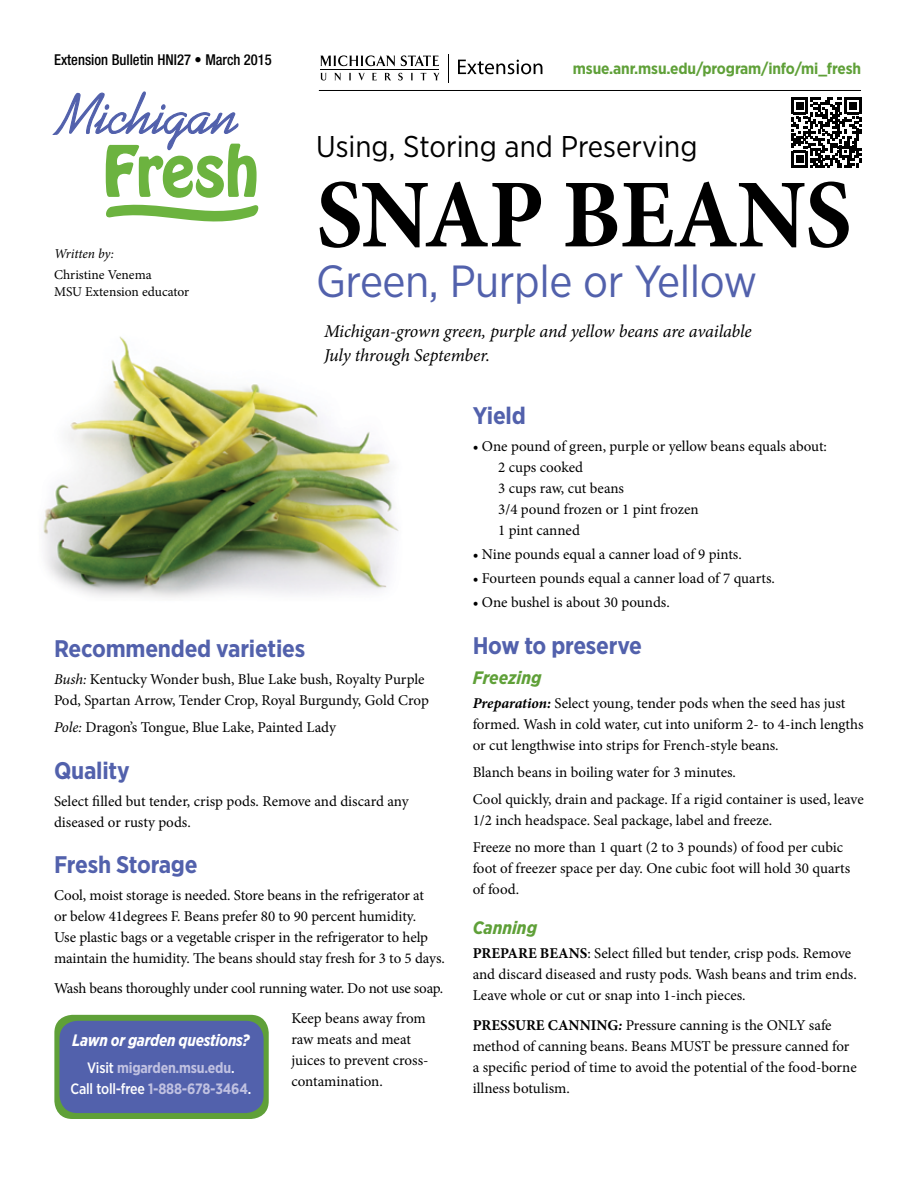
<style>
.page{position:relative;width:918px;height:1188px;background:#fff}
.page>*{position:absolute;margin:0;border:0;box-sizing:border-box;transform-origin:0 0}
.t1{font:700 97.5px "Minion Pro";letter-spacing:-.01em;color:#000;scale:.95 1}
.t2{font:45px "Gotham Narrow";letter-spacing:-.01em;color:#5261ac}
.t3{font:30px "Gotham Narrow";color:#000}
.t4{font:700 24px "Gotham Narrow";letter-spacing:-.01em;color:#5261ac}
.t5{font:italic 18px/24px "Minion Pro";letter-spacing:-.01em;color:#000}
.t6{font:italic 700 18px "Gotham Narrow";color:#5fa038}
.t7{font:italic 700 16.5px "Gotham Narrow";letter-spacing:-.015em;color:#fff;scale:.95 1}
.t8{font:700 15.75px "Gotham Narrow";letter-spacing:-.01em;color:#5fa038}
.t9{font:15px/21px "Minion Pro";letter-spacing:-.005em;color:#000}
.t10{font:500 condensed 15px "Helvetica Neue LT Std";color:#000}
.t11{font:500 15px "Gotham Narrow";letter-spacing:-.015em;color:#fff;scale:.95 1}
.t12{font:700 15px "Gotham Narrow";letter-spacing:-.015em;color:#c0c1e1;scale:.95 1}
.t13{font:13.5px "Minion Pro";color:#000}
.t14{font:italic 13.5px "Minion Pro";letter-spacing:-.01em;color:#000}
.s1{font-style:italic}
.s2{font-weight:500;color:#fff}
.s3{font-weight:700;color:#c0c1e1}
.s4{font-weight:700;font-style:italic}
.s5{font-weight:700}
</style>
<div class="page">
<svg style="left:321px;top:73px;width:5px;height:7px"></svg>
<svg style="left:334px;top:73px;width:7px;height:8px"></svg>
<svg style="left:349px;top:73px;width:2px;height:7px"></svg>
<svg style="left:358px;top:73px;width:7px;height:8px"></svg>
<svg style="left:372px;top:73px;width:5px;height:7px"></svg>
<svg style="left:385px;top:73px;width:6px;height:7px"></svg>
<svg style="left:398px;top:73px;width:5px;height:7px"></svg>
<svg style="left:411px;top:73px;width:2px;height:7px"></svg>
<svg style="left:421px;top:73px;width:5px;height:7px"></svg>
<svg style="left:433px;top:73px;width:7px;height:7px"></svg>
<svg style="left:320px;top:55px;width:75px;height:11px"></svg>
<svg style="left:401px;top:55px;width:38px;height:11px"></svg>
<hr style="left:320px;top:69px;width:119px;height:1px;background:#000">
<svg style="left:458px;top:60px;width:84px;height:14px"></svg>
<svg style="left:448px;top:54px;width:1px;height:28px"></svg>
<hr style="left:319px;top:90px;width:542px;height:1px;background:#000">
<svg style="left:791px;top:97px;width:71px;height:71px"></svg>
<svg style="left:52px;top:91px;width:206px;height:131px"></svg>
<div style="left:54px;top:1015px;width:215px;height:104px;background:#5fa038;border-radius:18px"></div>
<div style="left:59px;top:1021px;width:205px;height:92px;background:#5261ac;border-radius:18px"></div>
<img style="left:43px;top:336px;width:356px;height:262px">
<p class="t10" style="left:54px;top:51px;width:219px">Extension Bulletin HNI27 • March 2015</p>
<p class="t14" style="left:54px;top:245px;width:61px">Written by:</p>
<p class="t13" style="left:54px;top:266px;width:99px">Christine Venema</p>
<p class="t13" style="left:54px;top:282px;width:137px">MSU Extension educator</p>
<p class="t8" style="left:573px;top:58px;width:290px">msue.anr.msu.edu/program/info/mi_fresh</p>
<p class="t3" style="left:316px;top:128px;width:383px">Using, Storing and Preserving</p>
<p class="t1" style="left:316px;top:147px;width:565px">SNAP BEANS</p>
<p class="t2" style="left:316px;top:253px;width:443px">Green, Purple or Yellow</p>
<p class="t5" style="left:324px;top:319px;width:429px">Michigan-grown green, purple and yellow beans are available<br>July through September.</p>
<p class="t4" style="left:54px;top:634px;width:253px">Recommended varieties</p>
<p class="t9" style="left:54px;top:669px;width:376px"><span class="s1">Bush:</span> Kentucky Wonder bush, Blue Lake bush, Royalty Purple<br>Pod, Spartan Arrow, Tender Crop, Royal Burgundy, Gold Crop</p>
<p class="t9" style="left:54px;top:717px;width:283px"><span class="s1">Pole:</span> Dragon’s Tongue, Blue Lake, Painted Lady</p>
<p class="t4" style="left:54px;top:755px;width:77px">Quality</p>
<p class="t9" style="left:54px;top:791px;width:356px">Select filled but tender, crisp pods. Remove and discard any diseased or rusty pods.</p>
<p class="t4" style="left:54px;top:850px;width:145px">Fresh Storage</p>
<p class="t9" style="left:54px;top:885px;width:392px">Cool, moist storage is needed. Store beans in the refrigerator at<br>or below 41degrees F. Beans prefer 80 to 90 percent humidity.<br>Use plastic bags or a vegetable crisper in the refrigerator to help maintain the humidity. The beans should stay fresh for 3 to 5 days.</p>
<p class="t9" style="left:54px;top:978px;width:391px">Wash beans thoroughly under cool running water. Do not use soap.</p>
<p class="t9" style="left:291px;top:1008px;width:139px">Keep beans away from raw meats and meat juices to prevent cross&shy;contamination.</p>
<p class="t7" style="left:72px;top:1029px;width:188px">Lawn or garden questions?</p>
<p class="t12" style="left:87px;top:1058px;width:157px"><span class="s2">Visit</span> migarden.msu.edu<span class="s2">.</span></p>
<p class="t11" style="left:71px;top:1079px;width:192px">Call toll-free <span class="s3">1-888-678-3464</span>.</p>
<p class="t4" style="left:473px;top:400px;width:55px">Yield</p>
<p class="t9" style="left:473px;top:436px;width:356px">• One pound of green, purple or yellow beans equals about:</p>
<p class="t9" style="left:498px;top:457px;width:86px">2 cups cooked</p>
<p class="t9" style="left:498px;top:478px;width:127px">3 cups raw, cut beans</p>
<p class="t9" style="left:498px;top:499px;width:202px">3/4 pound frozen or 1 pint frozen</p>
<p class="t9" style="left:498px;top:520px;width:83px">1 pint canned</p>
<p class="t9" style="left:473px;top:544px;width:271px">• Nine pounds equal a canner load of 9 pints.</p>
<p class="t9" style="left:473px;top:568px;width:304px">• Fourteen pounds equal a canner load of 7 quarts.</p>
<p class="t9" style="left:473px;top:592px;width:199px">• One bushel is about 30 pounds.</p>
<p class="t4" style="left:473px;top:630px;width:171px">How to preserve</p>
<p class="t6" style="left:473px;top:666px;width:70px">Freezing</p>
<p class="t9" style="left:473px;top:692px;width:392px"><span class="s4">Preparation:</span> Select young, tender pods when the seed has just formed. Wash in cold water, cut into uniform 2- to 4-inch lengths or cut lengthwise into strips for French-style beans.</p>
<p class="t9" style="left:473px;top:761px;width:265px">Blanch beans in boiling water for 3 minutes.</p>
<p class="t9" style="left:473px;top:788px;width:393px">Cool quickly, drain and package. If a rigid container is used, leave<br>1/2 inch headspace. Seal package, label and freeze.</p>
<p class="t9" style="left:473px;top:836px;width:379px">Freeze no more than 1 quart (2 to 3 pounds) of food per cubic foot of freezer space per day. One cubic foot will hold 30 quarts of food.</p>
<p class="t6" style="left:473px;top:916px;width:66px">Canning</p>
<p class="t9" style="left:473px;top:943px;width:386px"><span class="s5">PREPARE BEANS</span>: Select filled but tender, crisp pods. Remove and discard diseased and rusty pods. Wash beans and trim ends.<br>Leave whole or cut or snap into 1-inch pieces.</p>
<p class="t9" style="left:473px;top:1015px;width:386px"><span class="s5">PRESSURE CANNING</span><span class="s4">:</span> Pressure canning is the ONLY safe method of canning beans. Beans MUST be pressure canned for a specific period of time to avoid the potential of the food-borne illness botulism.</p>
</div>
